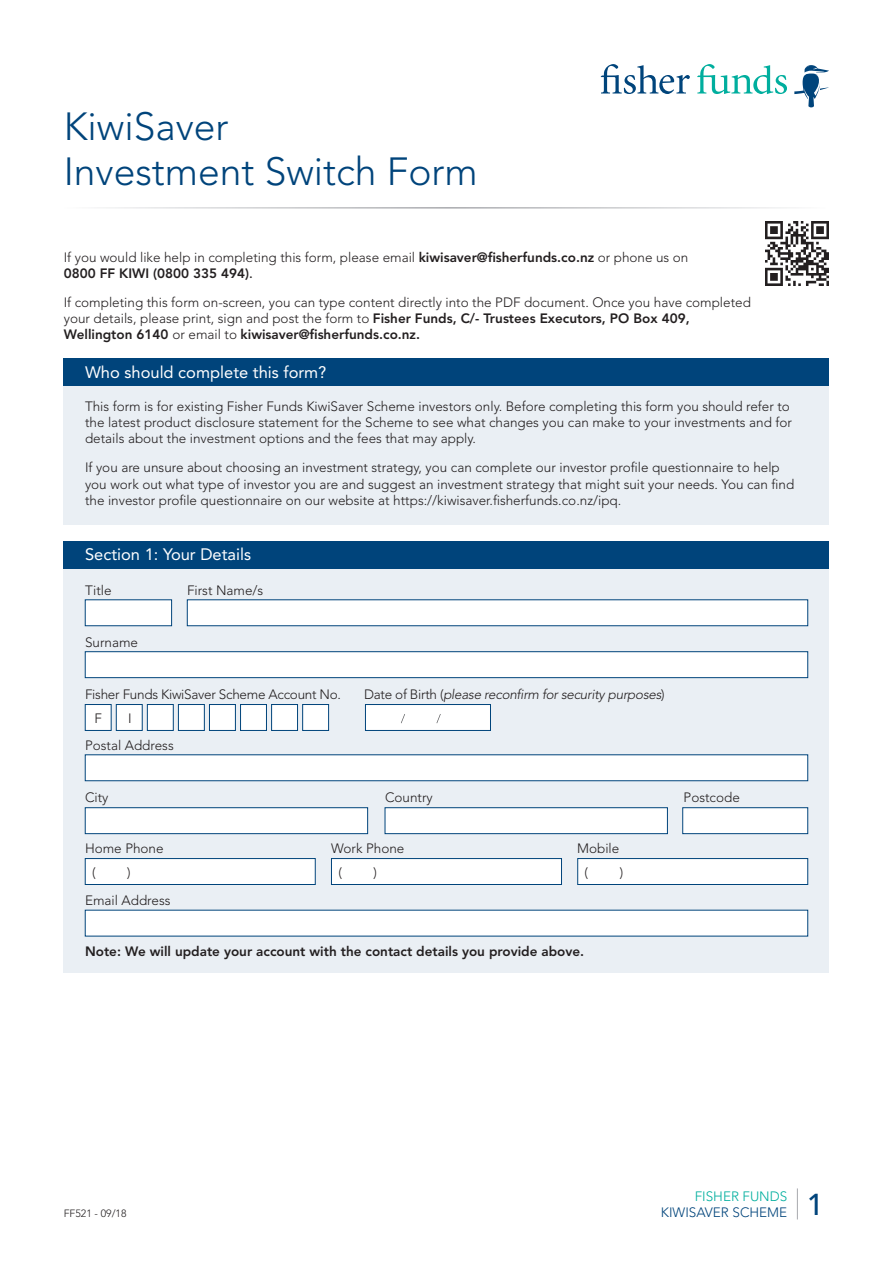
<style>
.page{position:relative;width:893px;height:1263px;background:#fff}
.page>*{position:absolute;margin:0;border:0;box-sizing:border-box;transform-origin:0 0}
.t1{font:300 39px/45px "Avenir";color:#00447b}
.t2{font:500 30px "Avenir";color:#00447b}
.t3{font:16.5px "Avenir";color:#fff}
.t4{font:300 13.5px/16.2px "Avenir";color:#231f20}
.t5{font:800 13.5px "Avenir";color:#231f20}
.t6{font:italic 300 13.5px "Avenir";letter-spacing:-.02em;color:#231f20}
.t7{font:300 13.5px "Avenir";letter-spacing:-.02em;color:#231f20}
.t8{font:300 13.5px "Avenir";color:#00447b}
.t9{font:300 13.5px "Avenir";color:#00ae9e}
.t10{font:300 10.5px "Avenir";color:#231f20}
.s1{font-weight:800}
.s2{font-weight:500}
.s3{font-style:normal}
</style>
<div class="page">
<hr style="left:797px;top:1188px;width:1px;height:31px;background:#a8a9ad">
<img style="left:765px;top:222px;width:64px;height:64px">
<div style="left:64px;top:359px;width:765px;height:166px;background:#eaeff4"></div>
<div style="left:64px;top:359px;width:765px;height:27px;background:#00447b"></div>
<div style="left:64px;top:541px;width:765px;height:431px;background:#eaeff4"></div>
<div style="left:64px;top:541px;width:765px;height:28px;background:#00447b"></div>
<svg style="left:85px;top:910px;width:723px;height:26px;background:#f4f6f9"></svg>
<svg style="left:85px;top:858px;width:231px;height:27px;background:#eaeff4"></svg>
<svg style="left:331px;top:858px;width:231px;height:27px;background:#e9eff4"></svg>
<svg style="left:577px;top:858px;width:231px;height:27px;background:#eaeff4"></svg>
<svg style="left:85px;top:599px;width:87px;height:27px;background:#e9eff3"></svg>
<svg style="left:85px;top:651px;width:723px;height:27px;background:#ecf1f5"></svg>
<svg style="left:187px;top:599px;width:621px;height:27px;background:#edf2f5"></svg>
<svg style="left:85px;top:754px;width:723px;height:27px;background:#edf2f5"></svg>
<svg style="left:682px;top:807px;width:126px;height:27px;background:#eaeff4"></svg>
<svg style="left:85px;top:807px;width:283px;height:27px;background:#ebf1f5"></svg>
<svg style="left:385px;top:807px;width:283px;height:27px;background:#ecf1f5"></svg>
<svg style="left:85px;top:704px;width:244px;height:27px"></svg>
<svg style="left:365px;top:704px;width:126px;height:27px;background:#e7edf2"></svg>
<svg style="left:601px;top:64px;width:89px;height:30px"></svg>
<svg style="left:697px;top:64px;width:90px;height:30px"></svg>
<svg style="left:794px;top:65px;width:35px;height:42px"></svg>
<h1 class="t1" style="left:64px;top:104px;width:416px">KiwiSaver<br>Investment Switch Form</h1>
<p class="t4" style="left:64px;top:249px;width:626px">If you would like help in completing this form, please email <span class="s1">kiwisaver@fisherfunds.co.nz</span> or phone us on<br><span class="s1">0800 FF KIWI (0800 335 494)</span><span class="s2">.</span></p>
<p class="t4" style="left:64px;top:294px;width:689px">If completing this form on-screen, you can type content directly into the PDF document. Once you have completed your details, please print, sign and post the form to <span class="s1">Fisher Funds, C/- Trustees Executors, PO Box 409,<br>Wellington 6140</span> or email to <span class="s1">kiwisaver@fisherfunds.co.nz.</span></p>
<p class="t3" style="left:85px;top:362px;width:243px">Who should complete this form?</p>
<p class="t4" style="left:85px;top:398px;width:708px">This form is for existing Fisher Funds KiwiSaver Scheme investors only. Before completing this form you should refer to the latest product disclosure statement for the Scheme to see what changes you can make to your investments and for details about the investment options and the fees that may apply.</p>
<p class="t4" style="left:85px;top:460px;width:711px">If you are unsure about choosing an investment strategy, you can complete our investor profile questionnaire to help you work out what type of investor you are and suggest an investment strategy that might suit your needs. You can find the investor profile questionnaire on our website at https://kiwisaver.fisherfunds.co.nz/ipq.</p>
<p class="t3" style="left:85px;top:545px;width:168px">Section 1: Your Details</p>
<p class="t4" style="left:85px;top:583px;width:28px">Title</p>
<p class="t4" style="left:187px;top:583px;width:78px">First Name/s</p>
<p class="t4" style="left:85px;top:634px;width:55px">Surname</p>
<p class="t7" style="left:85px;top:686px;width:258px">Fisher Funds KiwiSaver Scheme Account No.</p>
<p class="t6" style="left:364px;top:686px;width:302px"><span class="s3">Date of Birth (</span>please reconfirm for security purposes<span class="s3">)</span></p>
<p class="t4" style="left:85px;top:737px;width:90px">Postal Address</p>
<p class="t4" style="left:94px;top:710px;width:9px">F</p>
<p class="t4" style="left:128px;top:710px;width:5px">I</p>
<p class="t4" style="left:85px;top:789px;width:25px">City</p>
<p class="t4" style="left:385px;top:789px;width:49px">Country</p>
<p class="t4" style="left:684px;top:789px;width:58px">Postcode</p>
<p class="t4" style="left:85px;top:840px;width:80px">Home Phone</p>
<p class="t4" style="left:331px;top:840px;width:75px">Work Phone</p>
<p class="t4" style="left:577px;top:840px;width:44px">Mobile</p>
<p class="t4" style="left:92px;top:864px;width:5px">(</p>
<p class="t4" style="left:127px;top:864px;width:5px">)</p>
<p class="t4" style="left:338px;top:864px;width:5px">(</p>
<p class="t4" style="left:373px;top:864px;width:5px">)</p>
<p class="t4" style="left:585px;top:864px;width:5px">(</p>
<p class="t4" style="left:620px;top:864px;width:5px">)</p>
<p class="t4" style="left:85px;top:892px;width:87px">Email Address</p>
<p class="t5" style="left:85px;top:943px;width:501px">Note: We will update your account with the contact details you provide above.</p>
<p class="t10" style="left:64px;top:1207px;width:64px">FF521 - 09/18</p>
<p class="t9" style="left:695px;top:1188px;width:94px">FISHER FUNDS</p>
<p class="t8" style="left:661px;top:1204px;width:128px">KIWISAVER SCHEME</p>
<h2 class="t2" style="left:807px;top:1187px;width:18px">1</h2>
</div>
